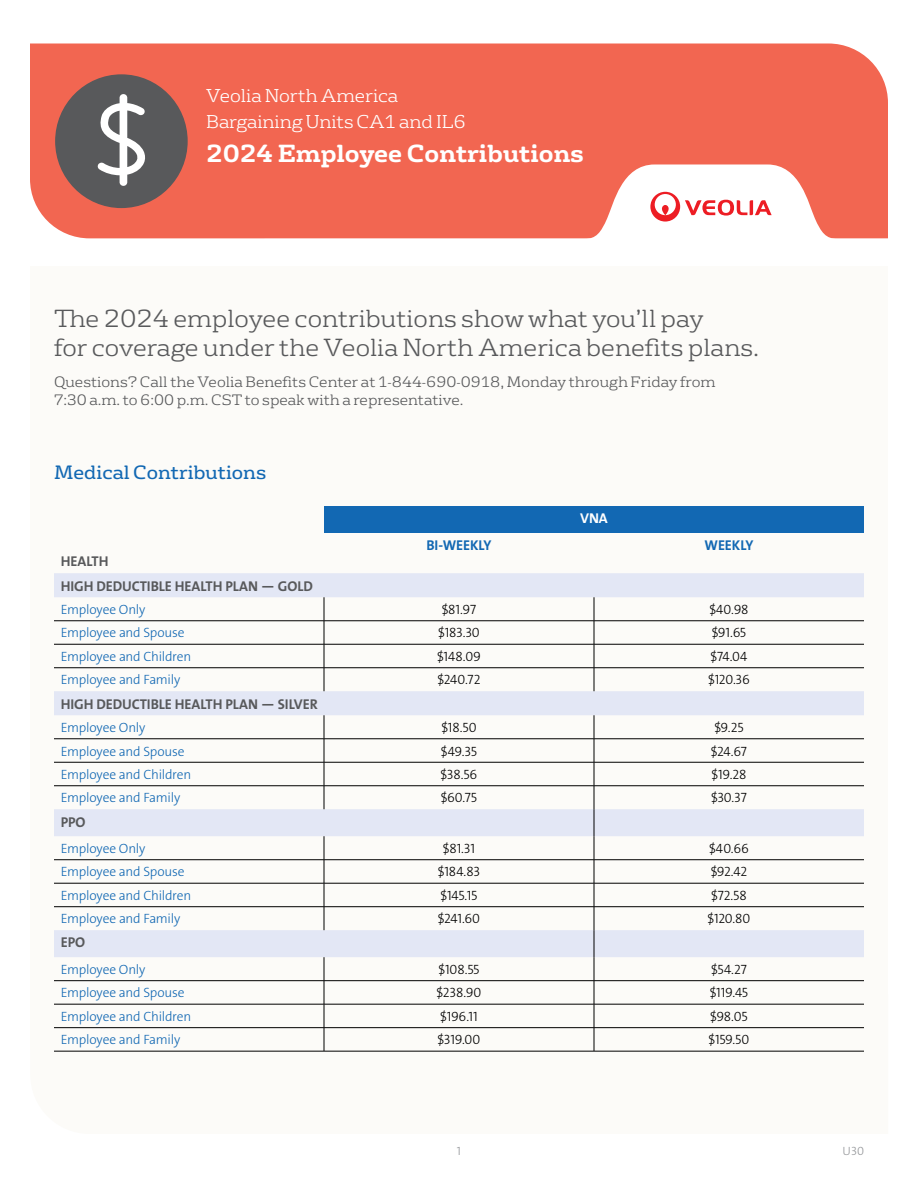
<style>
.page{position:relative;width:918px;height:1188px;background:#fff}
.page>*{position:absolute;margin:0;border:0;box-sizing:border-box;transform-origin:0 0}
.t1{font:300 24px/28.8px "FS Rufus";color:#58595b}
.t2{font:700 24px "FS Rufus";letter-spacing:-.005em;color:#fff}
.t3{font:18.75px "FS Rufus";color:#1268b3}
.t4{font:300 18px/26.2px "FS Rufus";letter-spacing:-.005em;color:#fff}
.t5{font:300 14.7px/18px "FS Rufus";color:#58595b}
.t6{font:14.25px "The Sans Veolia W7 Bld";letter-spacing:-.005em;color:#58595b}
.t7{font:14.25px "The Sans Veolia W7 Bld";letter-spacing:-.005em;color:#1268b3}
.t8{font:14.25px "The Sans Veolia W7 Bld";color:#fff}
.t9{font:13.5px "The Sans Veolia W3 Lig";letter-spacing:-.01em;color:#1268b3}
.t10{font:13.5px "The Sans Veolia W3 Lig";letter-spacing:-.015em;color:#000}
.t11{font:12px "The Sans Veolia W3 Lig";color:#939598}
</style>
<div class="page">
<div style="left:30px;top:267px;width:858px;height:783px;background:#fcfbf8"></div>
<svg style="left:54px;top:957px;width:810px;height:94px"></svg>
<div style="left:324px;top:506px;width:540px;height:27px;background:#1268b3"></div>
<svg style="left:54px;top:573px;width:810px;height:384px"></svg>
<hr style="left:54px;top:621px;width:270px;height:1px;background:#000">
<hr style="left:54px;top:644px;width:270px;height:1px;background:#000">
<hr style="left:54px;top:667px;width:270px;height:1px;background:#000">
<hr style="left:54px;top:739px;width:270px;height:1px;background:#000">
<hr style="left:54px;top:762px;width:270px;height:1px;background:#000">
<hr style="left:54px;top:785px;width:270px;height:1px;background:#000">
<hr style="left:54px;top:859px;width:270px;height:1px;background:#000">
<hr style="left:54px;top:883px;width:270px;height:1px;background:#000">
<hr style="left:54px;top:906px;width:270px;height:1px;background:#000">
<hr style="left:54px;top:980px;width:270px;height:1px;background:#000">
<hr style="left:54px;top:1004px;width:270px;height:1px;background:#000">
<hr style="left:54px;top:1027px;width:270px;height:1px;background:#000">
<hr style="left:54px;top:1051px;width:270px;height:1px;background:#000">
<hr style="left:324px;top:621px;width:270px;height:1px;background:#000">
<hr style="left:594px;top:621px;width:270px;height:1px;background:#000">
<hr style="left:324px;top:644px;width:270px;height:1px;background:#000">
<hr style="left:594px;top:644px;width:270px;height:1px;background:#000">
<hr style="left:324px;top:667px;width:270px;height:1px;background:#000">
<svg style="left:324px;top:597px;width:1px;height:94px"></svg>
<hr style="left:594px;top:667px;width:270px;height:1px;background:#000">
<svg style="left:594px;top:597px;width:1px;height:94px"></svg>
<hr style="left:324px;top:739px;width:270px;height:1px;background:#000">
<hr style="left:594px;top:739px;width:270px;height:1px;background:#000">
<hr style="left:324px;top:762px;width:270px;height:1px;background:#000">
<hr style="left:594px;top:762px;width:270px;height:1px;background:#000">
<hr style="left:324px;top:785px;width:270px;height:1px;background:#000">
<svg style="left:324px;top:715px;width:1px;height:94px"></svg>
<hr style="left:594px;top:785px;width:270px;height:1px;background:#000">
<hr style="left:324px;top:859px;width:270px;height:1px;background:#000">
<hr style="left:594px;top:859px;width:270px;height:1px;background:#000">
<hr style="left:324px;top:883px;width:270px;height:1px;background:#000">
<hr style="left:594px;top:883px;width:270px;height:1px;background:#000">
<hr style="left:324px;top:906px;width:270px;height:1px;background:#000">
<svg style="left:324px;top:836px;width:1px;height:94px"></svg>
<hr style="left:594px;top:906px;width:270px;height:1px;background:#000">
<hr style="left:324px;top:980px;width:270px;height:1px;background:#000">
<hr style="left:594px;top:980px;width:270px;height:1px;background:#000">
<hr style="left:324px;top:1004px;width:270px;height:1px;background:#000">
<hr style="left:594px;top:1004px;width:270px;height:1px;background:#000">
<hr style="left:324px;top:1027px;width:270px;height:1px;background:#000">
<svg style="left:324px;top:957px;width:1px;height:94px"></svg>
<hr style="left:594px;top:1027px;width:270px;height:1px;background:#000">
<svg style="left:594px;top:715px;width:1px;height:336px"></svg>
<hr style="left:324px;top:1051px;width:270px;height:1px;background:#000">
<hr style="left:594px;top:1051px;width:270px;height:1px;background:#000">
<div style="left:30px;top:44px;width:858px;height:194px;background:#f26651"></div>
<div style="left:56px;top:75px;width:131px;height:132px;background:#58595b;border-radius:50%"></div>
<svg style="left:97px;top:94px;width:48px;height:92px"></svg>
<svg style="left:265px;top:164px;width:623px;height:75px;fill:#f26651"></svg>
<svg style="left:650px;top:192px;width:122px;height:30px"></svg>
<h3 class="t4" style="left:206px;top:81px;width:261px">Veolia North America<br>Bargaining Units CA1 and IL6</h3>
<h1 class="t2" style="left:206px;top:133px;width:379px">2024 Employee Contributions</h1>
<h1 class="t1" style="left:54px;top:302px;width:707px">The 2024 employee contributions show what you’ll pay<br>for coverage under the Veolia North America benefits plans.</h1>
<p class="t5" style="left:54px;top:372px;width:663px">Questions? Call the Veolia Benefits Center at 1-844-690-0918, Monday through Friday from<br>7:30 a.m. to 6:00 p.m. CST to speak with a representative.</p>
<h2 class="t3" style="left:54px;top:457px;width:214px">Medical Contributions</h2>
<p class="t6" style="left:61px;top:552px;width:49px">HEALTH</p>
<p class="t8" style="left:580px;top:509px;width:29px">VNA</p>
<p class="t7" style="left:426px;top:536px;width:67px">BI-WEEKLY</p>
<p class="t7" style="left:705px;top:536px;width:50px">WEEKLY</p>
<p class="t6" style="left:61px;top:576px;width:254px">HIGH DEDUCTIBLE HEALTH PLAN — GOLD</p>
<p class="t9" style="left:61px;top:601px;width:86px">Employee Only</p>
<p class="t10" style="left:442px;top:601px;width:36px">$81.97</p>
<p class="t10" style="left:709px;top:601px;width:41px">$40.98</p>
<p class="t9" style="left:61px;top:624px;width:125px">Employee and Spouse</p>
<p class="t10" style="left:438px;top:624px;width:43px">$183.30</p>
<p class="t10" style="left:712px;top:624px;width:36px">$91.65</p>
<p class="t9" style="left:61px;top:648px;width:132px">Employee and Children</p>
<p class="t10" style="left:437px;top:648px;width:45px">$148.09</p>
<p class="t10" style="left:710px;top:648px;width:39px">$74.04</p>
<p class="t9" style="left:61px;top:671px;width:121px">Employee and Family</p>
<p class="t10" style="left:438px;top:671px;width:44px">$240.72</p>
<p class="t10" style="left:708px;top:671px;width:43px">$120.36</p>
<p class="t6" style="left:61px;top:694px;width:259px">HIGH DEDUCTIBLE HEALTH PLAN — SILVER</p>
<p class="t9" style="left:61px;top:719px;width:86px">Employee Only</p>
<p class="t10" style="left:441px;top:719px;width:37px">$18.50</p>
<p class="t10" style="left:714px;top:719px;width:31px">$9.25</p>
<p class="t9" style="left:61px;top:742px;width:125px">Employee and Spouse</p>
<p class="t10" style="left:441px;top:742px;width:38px">$49.35</p>
<p class="t10" style="left:711px;top:742px;width:38px">$24.67</p>
<p class="t9" style="left:61px;top:766px;width:132px">Employee and Children</p>
<p class="t10" style="left:441px;top:766px;width:38px">$38.56</p>
<p class="t10" style="left:712px;top:766px;width:36px">$19.28</p>
<p class="t9" style="left:61px;top:789px;width:121px">Employee and Family</p>
<p class="t10" style="left:441px;top:789px;width:38px">$60.75</p>
<p class="t10" style="left:711px;top:789px;width:37px">$30.37</p>
<p class="t6" style="left:61px;top:812px;width:26px">PPO</p>
<p class="t9" style="left:61px;top:840px;width:86px">Employee Only</p>
<p class="t10" style="left:443px;top:840px;width:34px">$81.31</p>
<p class="t10" style="left:709px;top:840px;width:41px">$40.66</p>
<p class="t9" style="left:61px;top:863px;width:125px">Employee and Spouse</p>
<p class="t10" style="left:438px;top:863px;width:44px">$184.83</p>
<p class="t10" style="left:711px;top:863px;width:38px">$92.42</p>
<p class="t9" style="left:61px;top:887px;width:132px">Employee and Children</p>
<p class="t10" style="left:441px;top:887px;width:39px">$145.15</p>
<p class="t10" style="left:711px;top:887px;width:37px">$72.58</p>
<p class="t9" style="left:61px;top:910px;width:121px">Employee and Family</p>
<p class="t10" style="left:438px;top:910px;width:44px">$241.60</p>
<p class="t10" style="left:708px;top:910px;width:44px">$120.80</p>
<p class="t6" style="left:61px;top:933px;width:26px">EPO</p>
<p class="t9" style="left:61px;top:961px;width:86px">Employee Only</p>
<p class="t10" style="left:439px;top:961px;width:42px">$108.55</p>
<p class="t10" style="left:711px;top:961px;width:37px">$54.27</p>
<p class="t9" style="left:61px;top:984px;width:125px">Employee and Spouse</p>
<p class="t10" style="left:437px;top:984px;width:46px">$238.90</p>
<p class="t10" style="left:710px;top:984px;width:40px">$119.45</p>
<p class="t9" style="left:61px;top:1008px;width:132px">Employee and Children</p>
<p class="t10" style="left:440px;top:1008px;width:39px">$196.11</p>
<p class="t10" style="left:710px;top:1008px;width:39px">$98.05</p>
<p class="t9" style="left:61px;top:1031px;width:121px">Employee and Family</p>
<p class="t10" style="left:438px;top:1031px;width:44px">$319.00</p>
<p class="t10" style="left:709px;top:1031px;width:42px">$159.50</p>
<p class="t11" style="left:457px;top:1143px;width:6px">1</p>
<p class="t11" style="left:843px;top:1143px;width:23px">U30</p>
</div>
